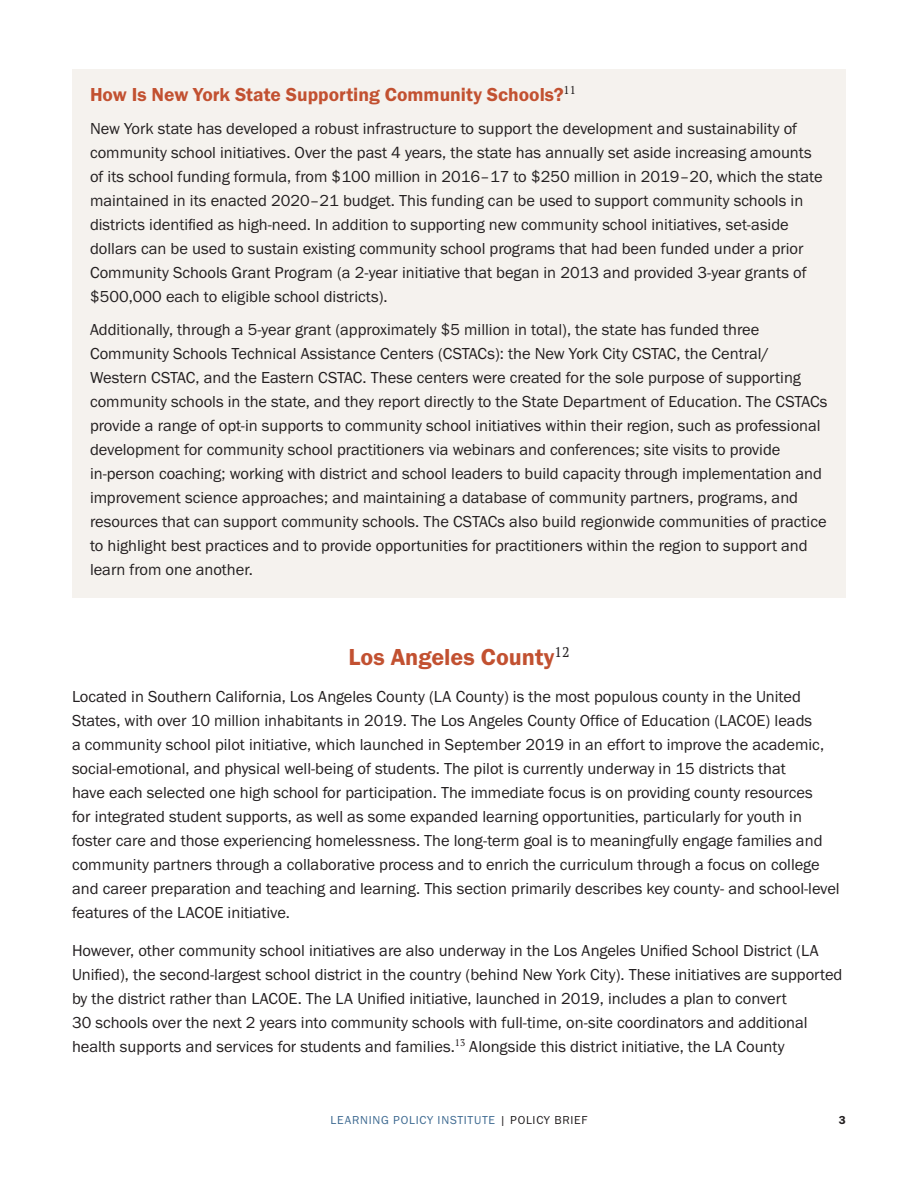
<style>
.page{position:relative;width:918px;height:1188px;background:#fff}
.page>*{position:absolute;margin:0;border:0;box-sizing:border-box;transform-origin:0 0}
.t1{font:24px "Franklin Gothic URW Dem";color:#c25131}
.t2{font:19.5px "Franklin Gothic URW Dem";color:#c25131}
.t3{font:16.5px/24px "Franklin Gothic URW Boo";color:#231f20}
.t4{font:12px "Franklin Gothic URW Boo";letter-spacing:.06em;color:#3e6a91}
.t5{font:12px "Franklin Gothic URW Dem";color:#231f20}
.s1{color:#231f20}
</style>
<div class="page">
<div style="left:72px;top:69px;width:774px;height:52px;background:#f5f2ee"></div>
<div style="left:72px;top:105px;width:774px;height:216px;background:#f5f2ee"></div>
<div style="left:72px;top:306px;width:774px;height:292px;background:#f5f2ee"></div>
<p class="t2" style="left:90px;top:82px;width:487px">How Is New York State Supporting Community Schools?<sup>11</sup></p>
<p class="t3" style="left:90px;top:116px;width:734px">New York state has developed a robust infrastructure to support the development and sustainability of community school initiatives. Over the past 4 years, the state has annually set aside increasing amounts of its school funding formula, from $100 million in 2016–17 to $250 million in 2019–20, which the state maintained in its enacted 2020–21 budget. This funding can be used to support community schools in districts identified as high-need. In addition to supporting new community school initiatives, set-aside dollars can be used to sustain existing community school programs that had been funded under a prior Community Schools Grant Program (a 2-year initiative that began in 2013 and provided 3-year grants of $500,000 each to eligible school districts).</p>
<p class="t3" style="left:90px;top:317px;width:739px">Additionally, through a 5-year grant (approximately $5 million in total), the state has funded three Community Schools Technical Assistance Centers (CSTACs): the New York City CSTAC, the Central/ Western CSTAC, and the Eastern CSTAC. These centers were created for the sole purpose of supporting community schools in the state, and they report directly to the State Department of Education. The CSTACs provide a range of opt-in supports to community school initiatives within their region, such as professional development for community school practitioners via webinars and conferences; site visits to provide in-person coaching; working with district and school leaders to build capacity through implementation and improvement science approaches; and maintaining a database of community partners, programs, and resources that can support community schools. The CSTACs also build regionwide communities of practice to highlight best practices and to provide opportunities for practitioners within the region to support and learn from one another.</p>
<h1 class="t1" style="left:348px;top:642px;width:223px">Los Angeles County<sup>12</sup></h1>
<p class="t3" style="left:72px;top:684px;width:769px">Located in Southern California, Los Angeles County (LA County) is the most populous county in the United States, with over 10 million inhabitants in 2019. The Los Angeles County Office of Education (LACOE) leads<br>a community school pilot initiative, which launched in September 2019 in an effort to improve the academic, social-emotional, and physical well-being of students. The pilot is currently underway in 15 districts that<br>have each selected one high school for participation. The immediate focus is on providing county resources<br>for integrated student supports, as well as some expanded learning opportunities, particularly for youth in foster care and those experiencing homelessness. The long-term goal is to meaningfully engage families and community partners through a collaborative process and to enrich the curriculum through a focus on college and career preparation and teaching and learning. This section primarily describes key county- and school-level features of the LACOE initiative.</p>
<p class="t3" style="left:72px;top:938px;width:772px">However, other community school initiatives are also underway in the Los Angeles Unified School District (LA Unified), the second-largest school district in the country (behind New York City). These initiatives are supported by the district rather than LACOE. The LA Unified initiative, launched in 2019, includes a plan to convert<br>30 schools over the next 2 years into community schools with full-time, on-site coordinators and additional health supports and services for students and families.<sup>13</sup> Alongside this district initiative, the LA County</p>
<p class="t4" style="left:330px;top:1113px;width:259px">LEARNING POLICY INSTITUTE <span class="s1">| POLICY BRIEF</span></p>
<p class="t5" style="left:839px;top:1113px;width:9px">3</p>
</div>
